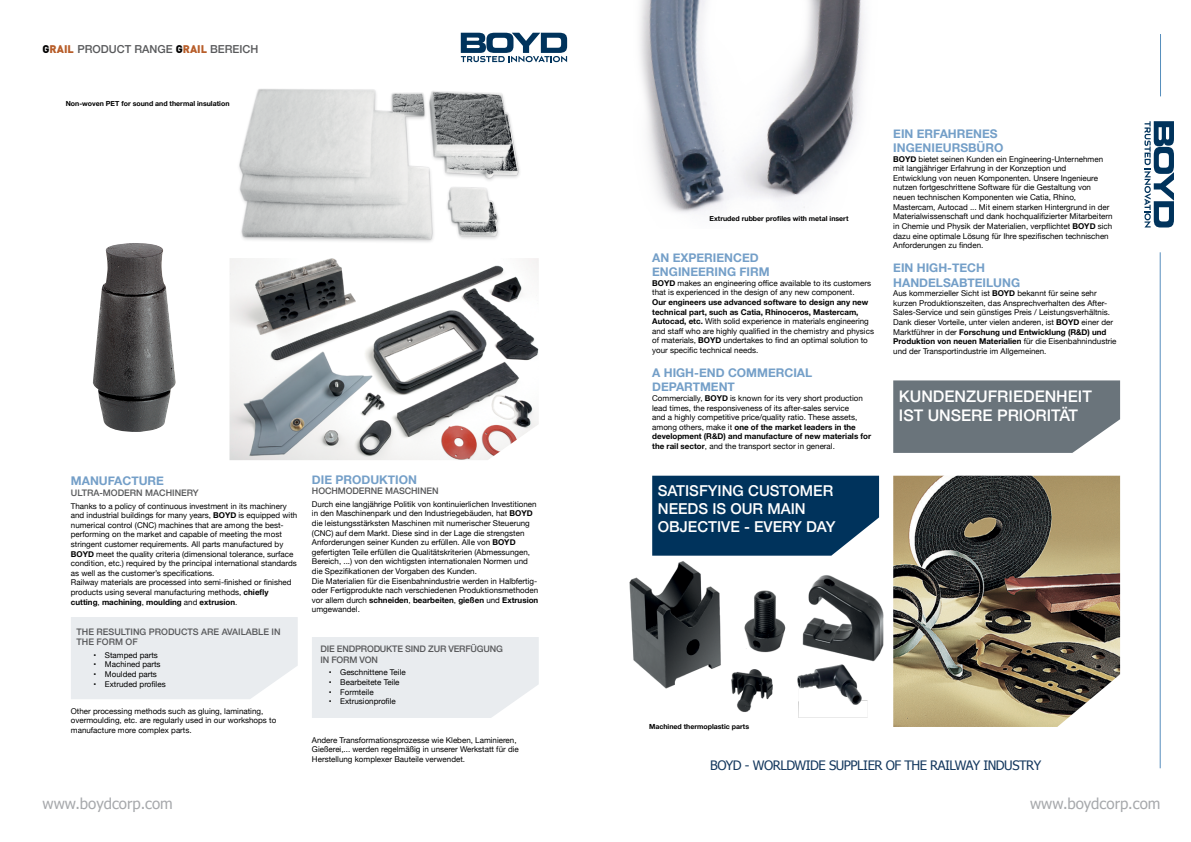
<style>
.page{position:relative;width:1191px;height:842px;background:#fff}
.page>*{position:absolute;margin:0;border:0;box-sizing:border-box;transform-origin:0 0}
.t1{font:500 16px/19.2px "Helvetica Neue";color:#fff}
.t2{font:500 15px/18px "Helvetica Neue";color:#fff}
.t3{font:15px "Tahoma";color:#a7a9ac}
.t4{font:13px "Tahoma";letter-spacing:-.035em;color:#14385e}
.t5{font:700 12px/14.4px "Helvetica Neue";color:#749fc8}
.t6{font:500 11px "Helvetica Neue";color:#58595b}
.t7{font:500 9px/10.8px "Helvetica Neue";letter-spacing:-.01em;color:#58595b}
.t8{font:8px/9.6px "Helvetica Neue";color:#000}
.t9{font:700 7px "Helvetica Neue";color:#000}
.s1{font-family:"DIN";font-weight:900;color:#000}
.s2{font-family:"DIN";font-weight:900;color:#b75d29}
.s3{font-weight:700}
</style>
<div class="page">
<img style="left:93px;top:243px;width:83px;height:189px">
<img style="left:239px;top:89px;width:281px;height:153px">
<img style="left:640px;top:0;width:224px;height:213px">
<img style="left:629px;top:561px;width:255px;height:157px">
<hr style="left:1160px;top:252px;width:1px;height:516px;background:#568ebd">
<hr style="left:1160px;top:34px;width:1px;height:62px;background:#568ebd">
<svg style="left:461px;top:33px;width:106px;height:29px"></svg>
<svg style="left:1144px;top:121px;width:30px;height:106px"></svg>
<img style="left:229px;top:258px;width:310px;height:202px">
<img style="left:893px;top:476px;width:227px;height:251px">
<div style="left:312px;top:637px;width:227px;height:81px;background:#e9ecef"></div>
<svg style="left:893px;top:380px;width:227px;height:73px;background:#727b82"></svg>
<div style="left:71px;top:617px;width:227px;height:82px;background:#e9ecef"></div>
<div style="left:652px;top:476px;width:227px;height:80px;background:#00335c"></div>
<h3 class="t6" style="left:43px;top:40px;width:217px"><span class="s1">G</span><span class="s2">RAIL</span> PRODUCT RANGE <span class="s1">G</span><span class="s2">RAIL</span> BEREICH</h3>
<p class="t9" style="left:66px;top:98px;width:165px">Non-woven PET for sound and thermal insulation</p>
<h3 class="t5" style="left:71px;top:474px;width:95px">MANUFACTURE</h3>
<p class="t7" style="left:71px;top:487px;width:129px">ULTRA-MODERN MACHINERY</p>
<p class="t8" style="left:71px;top:501px;width:228px">Thanks to a policy of continuous investment in its machinery and industrial buildings for many years, <span class="s3">BOYD</span> is equipped with numerical control (CNC) machines that are among the best&shy;performing on the market and capable of meeting the most stringent customer requirements. All parts manufactured by <span class="s3">BOYD</span> meet the quality criteria (dimensional tolerance, surface condition, etc.) required by the principal international standards as well as the customer’s specifications.<br>Railway materials are processed into semi-finished or finished products using several manufacturing methods, <span class="s3">chiefly cutting</span>, <span class="s3">machining</span>, <span class="s3">moulding</span> and <span class="s3">extrusion</span>.</p>
<p class="t7" style="left:77px;top:625px;width:206px">THE RESULTING PRODUCTS ARE AVAILABLE IN<br>THE FORM OF</p>
<p class="t8" style="left:94px;top:651px;width:66px">• Stamped parts</p>
<p class="t8" style="left:94px;top:660px;width:69px">• Machined parts</p>
<p class="t8" style="left:94px;top:670px;width:65px">• Moulded parts</p>
<p class="t8" style="left:94px;top:679px;width:74px">• Extruded profiles</p>
<p class="t8" style="left:71px;top:706px;width:207px">Other processing methods such as gluing, laminating, overmoulding, etc. are regularly used in our workshops to manufacture more complex parts.</p>
<h3 class="t5" style="left:312px;top:472px;width:107px">DIE PRODUKTION</h3>
<p class="t7" style="left:312px;top:485px;width:128px">HOCHMODERNE MASCHINEN</p>
<p class="t8" style="left:312px;top:500px;width:228px">Durch eine langjährige Politik von kontinuierlichen Investitionen in den Maschinenpark und den Industriegebäuden, hat <span class="s3">BOYD </span>die leistungsstärksten Maschinen mit numerischer Steuerung (CNC) auf dem Markt. Diese sind in der Lage die strengsten Anforderungen seiner Kunden zu erfüllen. Alle von <span class="s3">BOYD </span>gefertigten Teile erfüllen die Qualitätskriterien (Abmessungen, Bereich, ...) von den wichtigsten internationalen Normen und die Spezifikationen der Vorgaben des Kunden.<br>Die Materialien für die Eisenbahnindustrie werden in Halbfertig&shy;oder Fertigprodukte nach verschiedenen Produktionsmethoden vor allem durch <span class="s3">schneiden</span>, <span class="s3">bearbeiten</span>, <span class="s3">gießen</span> und <span class="s3">Extrusion </span>umgewandel.</p>
<p class="t7" style="left:320px;top:643px;width:184px">DIE ENDPRODUKTE SIND ZUR VERFÜGUNG<br>IN FORM VON</p>
<p class="t8" style="left:329px;top:668px;width:78px">• Geschnittene Teile</p>
<p class="t8" style="left:329px;top:678px;width:72px">• Bearbeitete Teile</p>
<p class="t8" style="left:329px;top:687px;width:46px">• Formteile</p>
<p class="t8" style="left:329px;top:697px;width:68px">• Extrusionprofile</p>
<p class="t8" style="left:312px;top:735px;width:208px">Andere Transformationsprozesse wie Kleben, Laminieren,<br>Gießerei,... werden regelmäßig in unserer Werkstatt für die<br>Herstellung komplexer Bauteile verwendet.</p>
<p class="t9" style="left:709px;top:213px;width:140px">Extruded rubber profiles with metal insert</p>
<h3 class="t5" style="left:652px;top:251px;width:119px">AN EXPERIENCED<br>ENGINEERING FIRM</h3>
<p class="t8" style="left:652px;top:279px;width:220px"><span class="s3">BOYD</span> makes an engineering office available to its customers that is experienced in the design of any new component.</p>
<p class="t8" style="left:652px;top:298px;width:223px"><span class="s3">Our engineers use advanced software to design any new technical part, such as Catia, Rhinoceros, Mastercam, Autocad, etc.</span> With solid experience in materials engineering and staff who are highly qualified in the chemistry and physics of materials, <span class="s3">BOYD</span> undertakes to find an optimal solution to your specific technical needs.</p>
<h3 class="t5" style="left:652px;top:366px;width:161px">A HIGH-END COMMERCIAL<br>DEPARTMENT</h3>
<p class="t8" style="left:652px;top:394px;width:220px">Commercially, <span class="s3">BOYD</span> is known for its very short production lead times, the responsiveness of its after-sales service<br>and a highly competitive price/quality ratio. These assets, among others, make it <span class="s3">one of the market leaders in the development (R&amp;D) and manufacture of new materials for the rail sector</span>, and the transport sector in general.</p>
<h2 class="t2" style="left:658px;top:480px;width:179px">SATISFYING CUSTOMER<br>NEEDS IS OUR MAIN<br>OBJECTIVE - EVERY DAY</h2>
<h3 class="t5" style="left:893px;top:127px;width:112px">EIN ERFAHRENES<br>INGENIEURSBÜRO</h3>
<p class="t8" style="left:893px;top:154px;width:221px"><span class="s3">BOYD</span> bietet seinen Kunden ein Engineering-Unternehmen mit langjähriger Erfahrung in der Konzeption und<br>Entwicklung von neuen Komponenten. Unsere Ingenieure nutzen fortgeschrittene Software für die Gestaltung von neuen technischen Komponenten wie Catia, Rhino, Mastercam, Autocad ... Mit einem starken Hintergrund in der Materialwissenschaft und dank hochqualifizierter Mitarbeitern in Chemie und Physik der Materialien, verpflichtet <span class="s3">BOYD</span> sich dazu eine optimale Lösung für Ihre spezifischen technischen Anforderungen zu finden.</p>
<h3 class="t5" style="left:893px;top:261px;width:128px">EIN HIGH-TECH<br>HANDELSABTEILUNG</h3>
<p class="t8" style="left:893px;top:289px;width:225px">Aus kommerzieller Sicht ist <span class="s3">BOYD</span> bekannt für seine sehr kurzen Produktionszeiten, das Ansprechverhalten des After-Sales-Service und sein günstiges Preis / Leistungsverhältnis.<br>Dank dieser Vorteile, unter vielen anderen, ist <span class="s3">BOYD</span> einer der Marktführer in der <span class="s3">Forschung und Entwicklung (R&amp;D) und Produktion von neuen Materialien</span> für die Eisenbahnindustrie und der Transportindustrie im Allgemeinen.</p>
<h1 class="t1" style="left:899px;top:385px;width:194px">KUNDENZUFRIEDENHEIT<br>IST UNSERE PRIORITÄT</h1>
<p class="t9" style="left:649px;top:721px;width:102px">Machined thermoplastic parts</p>
<h3 class="t4" style="left:710px;top:756px;width:333px">BOYD - WORLDWIDE SUPPLIER OF THE RAILWAY INDUSTRY</h3>
<h2 class="t3" style="left:43px;top:794px;width:132px">www.boydcorp.com</h2>
<h2 class="t3" style="left:1030px;top:794px;width:132px">www.boydcorp.com</h2>
</div>
